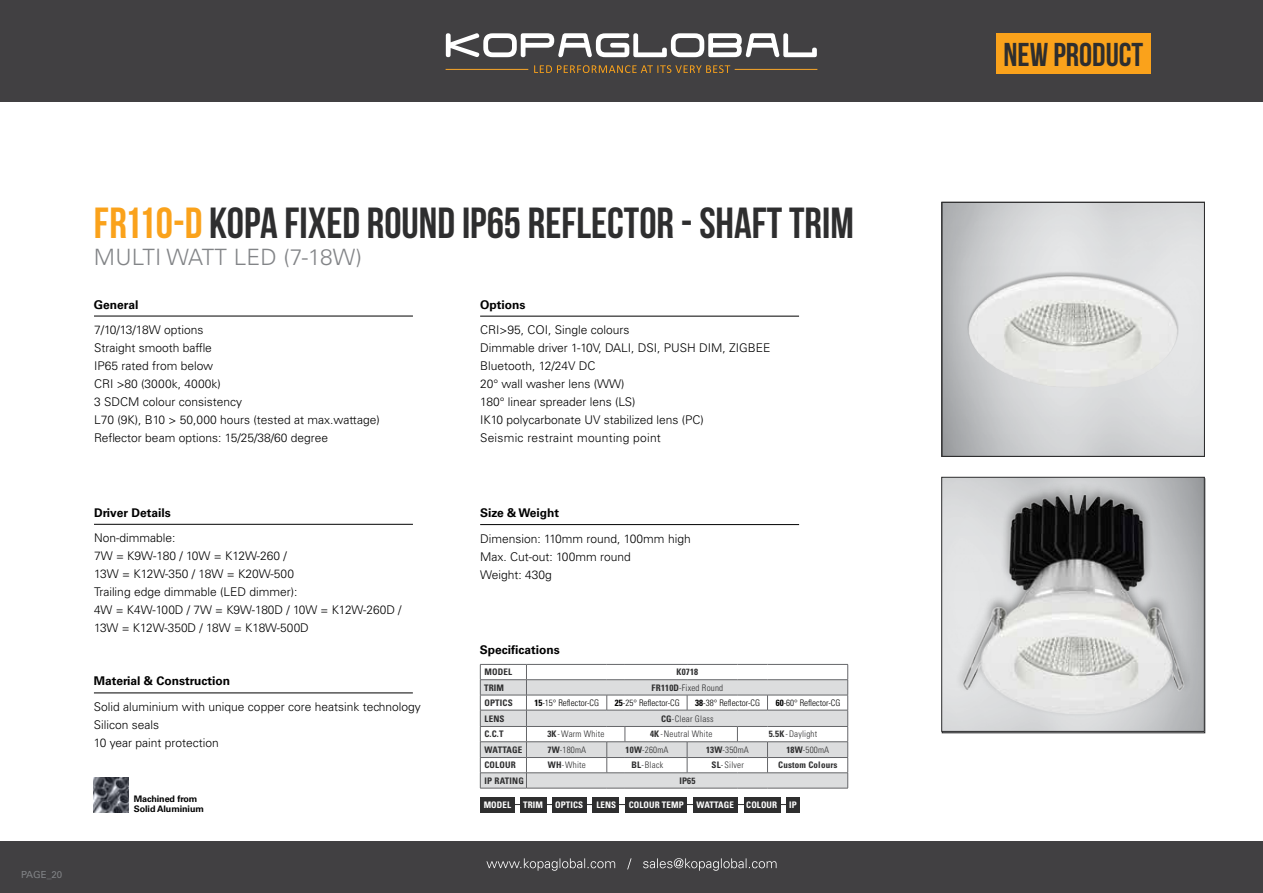
<style>
.page{position:relative;width:1263px;height:893px;background:#fff}
.page>*{position:absolute;margin:0;border:0;box-sizing:border-box;transform-origin:0 0}
.t1{font:43.5px "Bebas Neue";color:#2e2e2f}
.t2{font:33px "Bebas Neue";color:#2e2e2f}
.t3{font:300 22.5px "Univers LT Std";letter-spacing:.01em;color:#828487}
.t4{font:300 12px/18px "Univers LT Std";color:#000}
.t5{font:700 12px "Univers LT Std";color:#000}
.t6{font:9.75px "Univers LT Std";letter-spacing:-.01em;color:#808285}
.t7{font:300 condensed 9px "Univers LT Std";letter-spacing:.02em;color:#2e2e2f}
.t8{font:300 condensed 9px "Univers LT Std";color:#000}
.t9{font:700 condensed 9px "Univers LT Std";letter-spacing:.02em;color:#2e2e2f}
.t10{font:700 condensed 9px "Univers LT Std";letter-spacing:.01em;color:#fff}
.t11{font:700 9px/10.5px "Univers LT Std";letter-spacing:-.01em;color:#000}
.s1{color:#faa21b}
.s2{font-weight:700}
</style>
<div class="page">
<div style="left:0;top:0;width:1263px;height:102px;background:#414042"></div>
<hr style="left:735px;top:69px;width:82px;height:1px;background:#faa729">
<svg style="left:446px;top:33px;width:371px;height:24px"></svg>
<hr style="left:446px;top:69px;width:82px;height:1px;background:#faa729">
<svg style="left:534px;top:65px;width:196px;height:8px"></svg>
<div style="left:0;top:841px;width:1263px;height:52px;background:#414042"></div>
<svg style="left:486px;top:858px;width:290px;height:13px"></svg>
<div style="left:966px;top:271px;width:213px;height:117px;background:#000;opacity:.2"></div>
<img style="left:965px;top:275px;width:215px;height:115px">
<div style="left:942px;top:202px;width:263px;height:255px;border:1px solid #2e2e2f"></div>
<hr style="left:94px;top:693px;width:319px;height:1px;background:#000">
<hr style="left:94px;top:316px;width:319px;height:1px;background:#000">
<hr style="left:480px;top:316px;width:319px;height:1px;background:#000">
<hr style="left:480px;top:524px;width:319px;height:1px;background:#000">
<img style="left:94px;top:778px;width:35px;height:34px">
<hr style="left:512px;top:804px;width:283px;height:1px;background:#2e2e2f">
<div style="left:480px;top:797px;width:34px;height:15px;background:#2e2e2f"></div>
<div style="left:520px;top:797px;width:27px;height:15px;background:#2e2e2f"></div>
<div style="left:553px;top:797px;width:34px;height:15px;background:#2e2e2f"></div>
<div style="left:593px;top:797px;width:26px;height:15px;background:#2e2e2f"></div>
<div style="left:625px;top:797px;width:62px;height:15px;background:#2e2e2f"></div>
<div style="left:693px;top:797px;width:45px;height:15px;background:#2e2e2f"></div>
<div style="left:744px;top:797px;width:36px;height:15px;background:#2e2e2f"></div>
<div style="left:786px;top:797px;width:14px;height:15px;background:#2e2e2f"></div>
<svg style="left:480px;top:664px;width:368px;height:125px"></svg>
<hr style="left:625px;top:772px;width:62px;height:1px;background:#656669">
<hr style="left:687px;top:772px;width:50px;height:1px;background:#656669">
<hr style="left:737px;top:772px;width:30px;height:1px;background:#656669">
<hr style="left:767px;top:772px;width:81px;height:1px;background:#656669">
<hr style="left:94px;top:524px;width:319px;height:1px;background:#000">
<div style="left:996px;top:33px;width:154px;height:40px;background:#faa21b"></div>
<div style="left:941px;top:477px;width:263px;height:255px;border:1px solid #2e2e2f"></div>
<img style="left:948px;top:484px;width:251px;height:244px">
<p class="t6" style="left:21px;top:869px;width:43px">PAGE_20</p>
<h1 class="t1" style="left:94px;top:199px;width:292px"><span class="s1">FR110-D</span> KOPA FIXED ROUND</h1>
<h1 class="t1" style="left:462px;top:199px;width:393px">IP65 REFLECTOR - SHAFT TRIM</h1>
<h3 class="t3" style="left:94px;top:243px;width:269px">MULTI WATT LED (7-18W)</h3>
<p class="t5" style="left:94px;top:297px;width:46px">General</p>
<p class="t4" style="left:94px;top:321px;width:287px">7/10/13/18W options<br>Straight smooth baffle<br>IP65 rated from below<br>CRI &gt;80 (3000k, 4000k)<br>3 SDCM colour consistency<br>L70 (9K), B10 &gt; 50,000 hours (tested at max.wattage)<br>Reflector beam options: 15/25/38/60 degree</p>
<p class="t5" style="left:94px;top:506px;width:78px">Driver Details</p>
<p class="t4" style="left:94px;top:529px;width:309px">Non-dimmable:<br>7W = K9W-180 / 10W = K12W-260 /<br>13W = K12W-350 / 18W = K20W-500<br>Trailing edge dimmable (LED dimmer):<br>4W = K4W-100D / 7W = K9W-180D / 10W = K12W-260D /<br>13W = K12W-350D / 18W = K18W-500D</p>
<p class="t5" style="left:94px;top:674px;width:138px">Material &amp; Construction</p>
<p class="t4" style="left:94px;top:698px;width:328px">Solid aluminium with unique copper core heatsink technology<br>Silicon seals<br>10 year paint protection</p>
<p class="t11" style="left:134px;top:793px;width:72px">Machined from<br>Solid Aluminium</p>
<p class="t5" style="left:480px;top:297px;width:47px">Options</p>
<p class="t4" style="left:480px;top:321px;width:292px">CRI&gt;95, COI, Single colours<br>Dimmable driver 1-10V, DALI, DSI, PUSH DIM, ZIGBEE Bluetooth, 12/24V DC<br>20° wall washer lens (WW)<br>180° linear spreader lens (LS)<br>IK10 polycarbonate UV stabilized lens (PC)<br>Seismic restraint mounting point</p>
<p class="t5" style="left:480px;top:506px;width:81px">Size &amp; Weight</p>
<p class="t4" style="left:480px;top:529px;width:212px">Dimension: 110mm round, 100mm high<br>Max. Cut-out: 100mm round<br>Weight: 430g</p>
<p class="t5" style="left:480px;top:642px;width:82px">Specifications</p>
<p class="t9" style="left:484px;top:667px;width:29px">MODEL</p>
<p class="t9" style="left:676px;top:667px;width:23px">K0718</p>
<p class="t9" style="left:484px;top:682px;width:20px">TRIM</p>
<p class="t7" style="left:652px;top:682px;width:73px"><span class="s2">FR110D</span>-Fixed Round</p>
<p class="t9" style="left:484px;top:697px;width:30px">OPTICS</p>
<p class="t8" style="left:534px;top:697px;width:66px"><span class="s2">15</span>-15° Reflector-CG</p>
<p class="t8" style="left:615px;top:697px;width:66px"><span class="s2">25</span>-25° Reflector-CG</p>
<p class="t8" style="left:695px;top:697px;width:66px"><span class="s2">38</span>-38° Reflector-CG</p>
<p class="t8" style="left:776px;top:697px;width:66px"><span class="s2">60</span>-60° Reflector-CG</p>
<p class="t9" style="left:484px;top:713px;width:22px">LENS</p>
<p class="t7" style="left:661px;top:713px;width:54px"><span class="s2">CG</span>-Clear Glass</p>
<p class="t9" style="left:484px;top:729px;width:19px">C.C.T</p>
<p class="t7" style="left:547px;top:729px;width:59px"><span class="s2">3K</span>-Warm White</p>
<p class="t7" style="left:650px;top:729px;width:64px"><span class="s2">4K</span>-Neutral White</p>
<p class="t7" style="left:769px;top:729px;width:50px"><span class="s2">5.5K</span>-Daylight</p>
<p class="t9" style="left:484px;top:744px;width:14px">WATTAGE</p>
<p class="t7" style="left:547px;top:744px;width:40px"><span class="s2">7W</span>-180mA</p>
<p class="t7" style="left:626px;top:744px;width:44px"><span class="s2">10W</span>-260mA</p>
<p class="t7" style="left:706px;top:744px;width:44px"><span class="s2">13W</span>-350mA</p>
<p class="t7" style="left:786px;top:744px;width:44px"><span class="s2">18W</span>-500mA</p>
<p class="t9" style="left:484px;top:760px;width:33px">COLOUR</p>
<p class="t7" style="left:548px;top:760px;width:40px"><span class="s2">WH</span>-White</p>
<p class="t7" style="left:631px;top:760px;width:33px"><span class="s2">BL</span>-Black</p>
<p class="t7" style="left:711px;top:760px;width:34px"><span class="s2">SL</span>-Silver</p>
<p class="t9" style="left:778px;top:760px;width:61px">CUSTOM COLOURS</p>
<p class="t9" style="left:484px;top:775px;width:41px">IP RATIN G</p>
<p class="t9" style="left:679px;top:775px;width:18px">IP65</p>
<p class="t10" style="left:484px;top:799px;width:29px">MODEL</p>
<p class="t10" style="left:523px;top:799px;width:20px">TRIM</p>
<p class="t10" style="left:555px;top:799px;width:29px">OPTICS</p>
<p class="t10" style="left:596px;top:799px;width:21px">LENS</p>
<p class="t10" style="left:629px;top:799px;width:45px">COLOUR TEMP</p>
<p class="t10" style="left:697px;top:799px;width:14px">WATTAGE</p>
<p class="t10" style="left:746px;top:799px;width:32px">COLOUR</p>
<p class="t10" style="left:789px;top:799px;width:9px">IP</p>
<h2 class="t2" style="left:1003px;top:36px;width:141px">NEW PRODUCT</h2>
</div>
